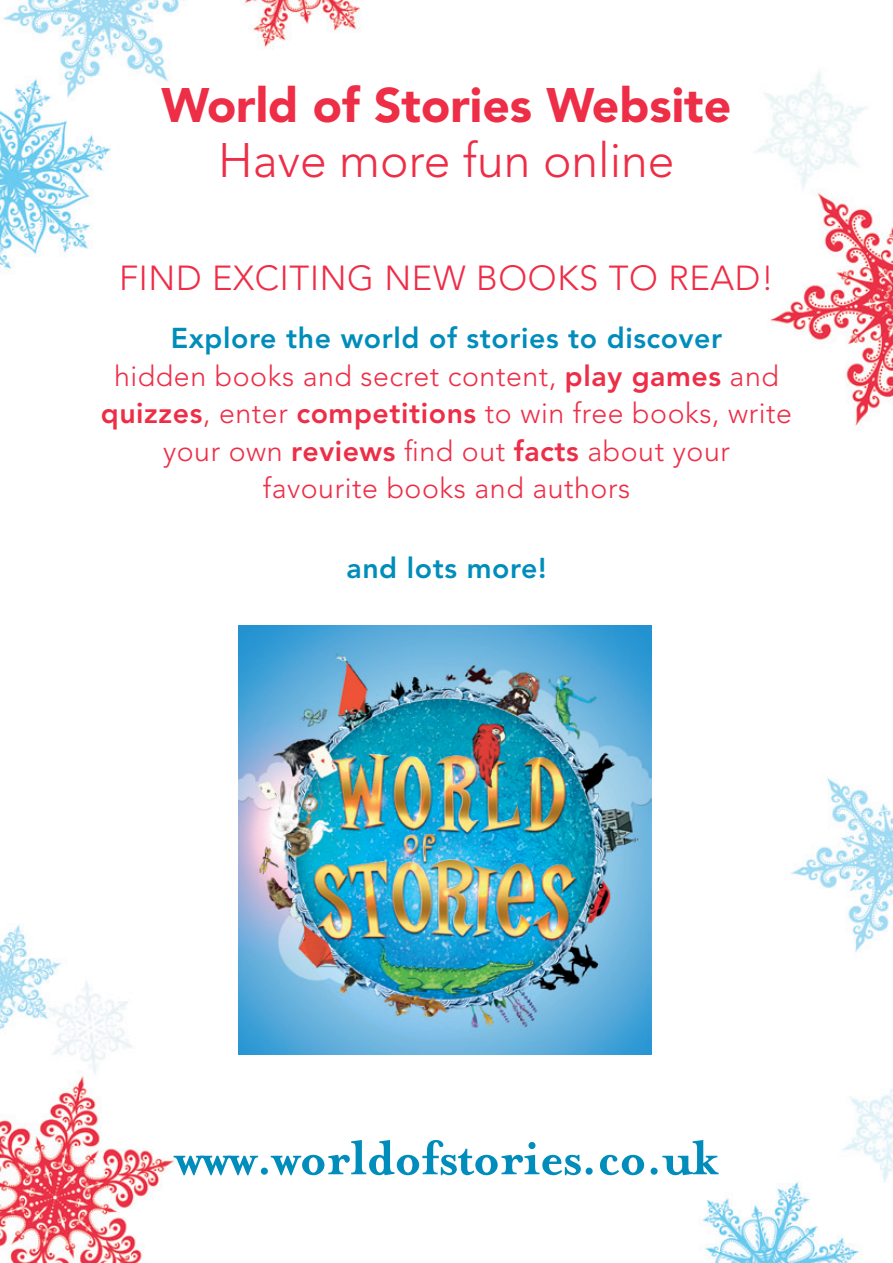
<style>
.page{position:relative;width:893px;height:1263px;background:#fff}
.page>*{position:absolute;margin:0;border:0;box-sizing:border-box;transform-origin:0 0}
.t1{font:700 55.5px "Mrs Eaves";letter-spacing:-.02em;color:#008dbc}
.t2{font:900 48px "Avenir";color:#ee2d47}
.t3{font:300 48px "Avenir";color:#ee2d47}
.t4{font:300 34.5px "Avenir";letter-spacing:.02em;color:#ee2d47}
.t5{font:300 28.5px/37.5px "Avenir";letter-spacing:.02em;color:#ee2d47;text-align:center}
.t6{font:800 28.5px "Avenir";letter-spacing:.02em;color:#008dbc}
.s1{font-weight:800;color:#008dbc}
.s2{font-weight:800}
</style>
<div class="page">
<img style="left:0;top:0;width:893px;height:1263px">
<img style="left:239px;top:625px;width:413px;height:429px">
<h2 class="t2" style="left:162px;top:76px;width:571px">World of Stories Website</h2>
<h2 class="t3" style="left:218px;top:132px;width:458px">Have more fun online</h2>
<p class="t4" style="left:119px;top:257px;width:152px">Fi nd exciti</p>
<p class="t4" style="left:320px;top:257px;width:456px">ng new books to read !</p>
<p class="t5" style="left:101px;top:320px;width:693px"><span class="s1">Explore the world of stories to discover<br></span>hidden books and secret content, <span class="s2">play games</span> and <span class="s2">quizzes</span>, enter <span class="s2">competitions</span> to win free books, write your own <span class="s2">reviews</span> find out <span class="s2">facts</span> about your<br>favourite books and authors</p>
<p class="t6" style="left:346px;top:551px;width:201px">and lots more!</p>
<h1 class="t1" style="left:175px;top:1126px;width:544px">www.worldofstories.co.uk</h1>
</div>
